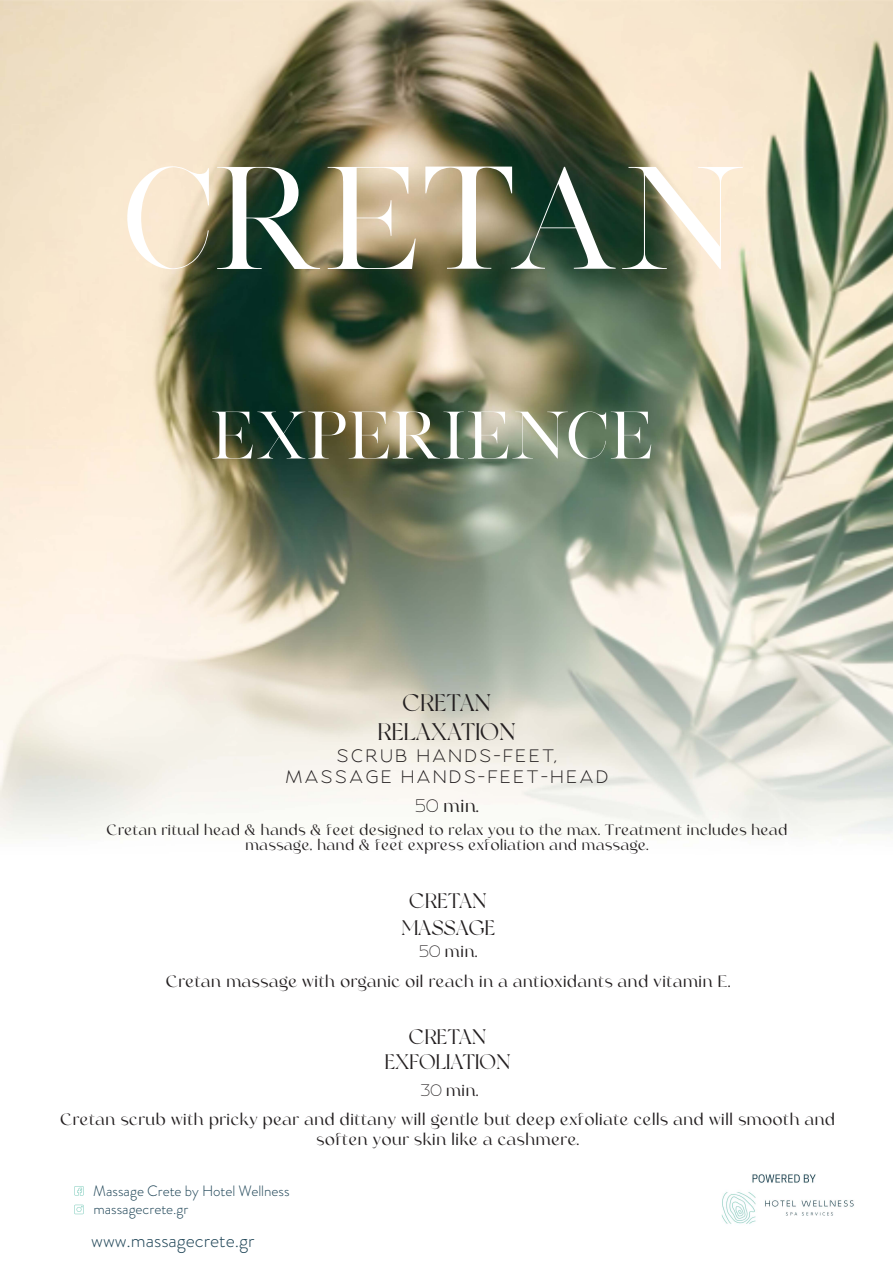
<style>
.page{position:relative;width:893px;height:1263px;background:#fff}
.page>*{position:absolute;margin:0;border:0;box-sizing:border-box;transform-origin:0 0}
.t1{font:127.5px "Silver South Serif";color:#fff}
.t2{font:58.5px "Silver South Serif";color:#fff}
.t3{font:24px/28.8px "New York";color:#231f20;text-align:center}
.t4{font:21px/27.3px "New York";color:#231f20;text-align:center}
.t5{font:300 19.5px "Brandon Grotesque";color:#1e4456}
.t6{font:18px/21.6px "Lighters";color:#231f20;text-align:center}
.t7{font:18px "Argue DEMO";color:#231f20}
.t8{font:16.5px/30px "Argue DEMO";color:#231f20;text-align:center}
.t9{font:15px/15px "Argue DEMO";color:#231f20;text-align:center}
.t10{font:300 15px/18px "Brandon Grotesque";color:#1e4456}
.s1{font-family:"Zona Pro";font-weight:100}
</style>
<div class="page">
<img style="left:0;top:0;width:893px;height:1224px">
<svg style="left:74px;top:1186px;width:10px;height:9px"></svg>
<svg style="left:74px;top:1205px;width:10px;height:9px"></svg>
<h1 class="t1" style="left:122px;top:139px;width:626px">CRETAN</h1>
<h2 class="t2" style="left:210px;top:399px;width:445px">EXPERIENCE</h2>
<h3 class="t3" style="left:378px;top:688px;width:140px">CRETAN<br>RELAXATION</h3>
<p class="t6" style="left:284px;top:744px;width:327px">SCRUB HANDS-FEET,<br>MASSAGE HANDS-FEET-HEAD</p>
<p class="t7" style="left:415px;top:798px;width:66px"><span class="s1">50</span> min.</p>
<p class="t9" style="left:106px;top:825px;width:683px">Cretan ritual head &amp; hands &amp; feet designed to relax you to the max. Treatment includes head massage, hand &amp; feet express exfoliation and massage.</p>
<p class="t4" style="left:401px;top:887px;width:96px">CRETAN<br>MASSAGE</p>
<p class="t8" style="left:166px;top:939px;width:566px"><span class="s1">50</span> min.<br>Cretan massage with organic oil reach in a antioxidants and vitamin E.</p>
<p class="t4" style="left:385px;top:1024px;width:128px;line-height:25.2px">CRETAN<br>EXFOLIATION</p>
<p class="t8" style="left:60px;top:1079px;width:777px;line-height:28.8px"><span class="s1">30</span> min.<br>Cretan scrub with pricky pear and dittany will gentle but deep exfoliate cells and will smooth and</p>
<p class="t8" style="left:316px;top:1128px;width:265px">soften your skin like a cashmere.</p>
<p class="t10" style="left:93px;top:1181px;width:198px">Massage Crete by Hotel Wellness massagecrete.gr</p>
<p class="t5" style="left:91px;top:1227px;width:165px">www.massagecrete.gr</p>
</div>
